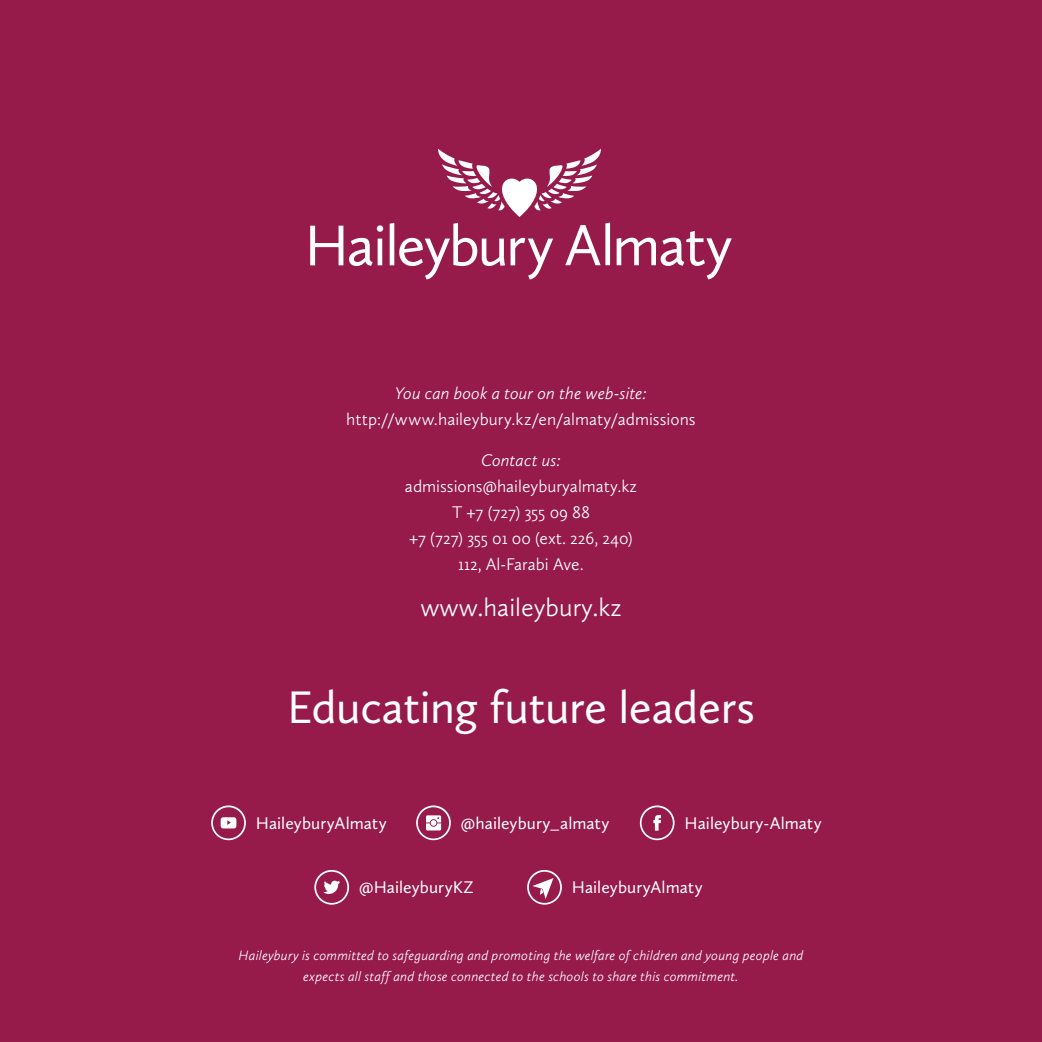
<style>
.page{position:relative;width:1042px;height:1042px;background:#961b4b}
.page>*{position:absolute;margin:0;border:0;box-sizing:border-box;transform-origin:0 0}
.t1{font:47.25px "Calluna Sans";letter-spacing:-.01em;color:#fff}
.t2{font:300 26.25px "Calluna Sans";color:#fff}
.t3{font:300 17.5px/25.9px "Calluna Sans";color:#fff;text-align:center}
.t4{font:17.5px "Calluna Sans";letter-spacing:.005em;color:#fff}
.t5{font:italic 300 17.5px "Calluna Sans";letter-spacing:.005em;color:#fff}
.t6{font:italic 300 14px/21px "Calluna Sans";letter-spacing:.01em;color:#fff;text-align:center}
</style>
<div class="page">
<svg style="left:640px;top:805px;width:34px;height:35px"></svg>
<svg style="left:416px;top:805px;width:35px;height:35px"></svg>
<svg style="left:211px;top:805px;width:35px;height:35px"></svg>
<svg style="left:314px;top:870px;width:35px;height:34px"></svg>
<svg style="left:527px;top:870px;width:35px;height:34px"></svg>
<svg style="left:438px;top:149px;width:163px;height:68px"></svg>
<svg style="left:310px;top:226px;width:33px;height:39px"></svg>
<svg style="left:349px;top:225px;width:34px;height:41px"></svg>
<svg style="left:390px;top:223px;width:163px;height:56px"></svg>
<svg style="left:565px;top:223px;width:167px;height:56px"></svg>
<p class="t5" style="left:395px;top:382px;width:254px">You can book a tour on the web-site:</p>
<p class="t3" style="left:346px;top:406px;width:351px">http://www.haileybury.kz/en/almaty/admissions</p>
<p class="t5" style="left:481px;top:449px;width:81px">Contact us:</p>
<p class="t3" style="left:405px;top:473px;width:233px">admissions@haileyburyalmaty.kz<br>T +7 (727) 355 09 88<br>+7 (727) 355 01 00 (ext. 226, 240)<br>112, Al-Farabi Ave.</p>
<h2 class="t2" style="left:420px;top:591px;width:203px">www.haileybury.kz</h2>
<h1 class="t1" style="left:287px;top:679px;width:469px">Educating future leaders</h1>
<p class="t4" style="left:256px;top:812px;width:132px">HaileyburyAlmaty</p>
<p class="t4" style="left:461px;top:812px;width:150px">@haileybury_almaty</p>
<p class="t4" style="left:684px;top:813px;width:139px">Haileybury-Almaty</p>
<p class="t4" style="left:359px;top:877px;width:116px">@HaileyburyKZ</p>
<p class="t4" style="left:572px;top:877px;width:132px">HaileyburyAlmaty</p>
<p class="t6" style="left:239px;top:944px;width:566px">Haileybury is committed to safeguarding and promoting the welfare of children and young people and expects all staff and those connected to the schools to share this commitment.</p>
</div>
